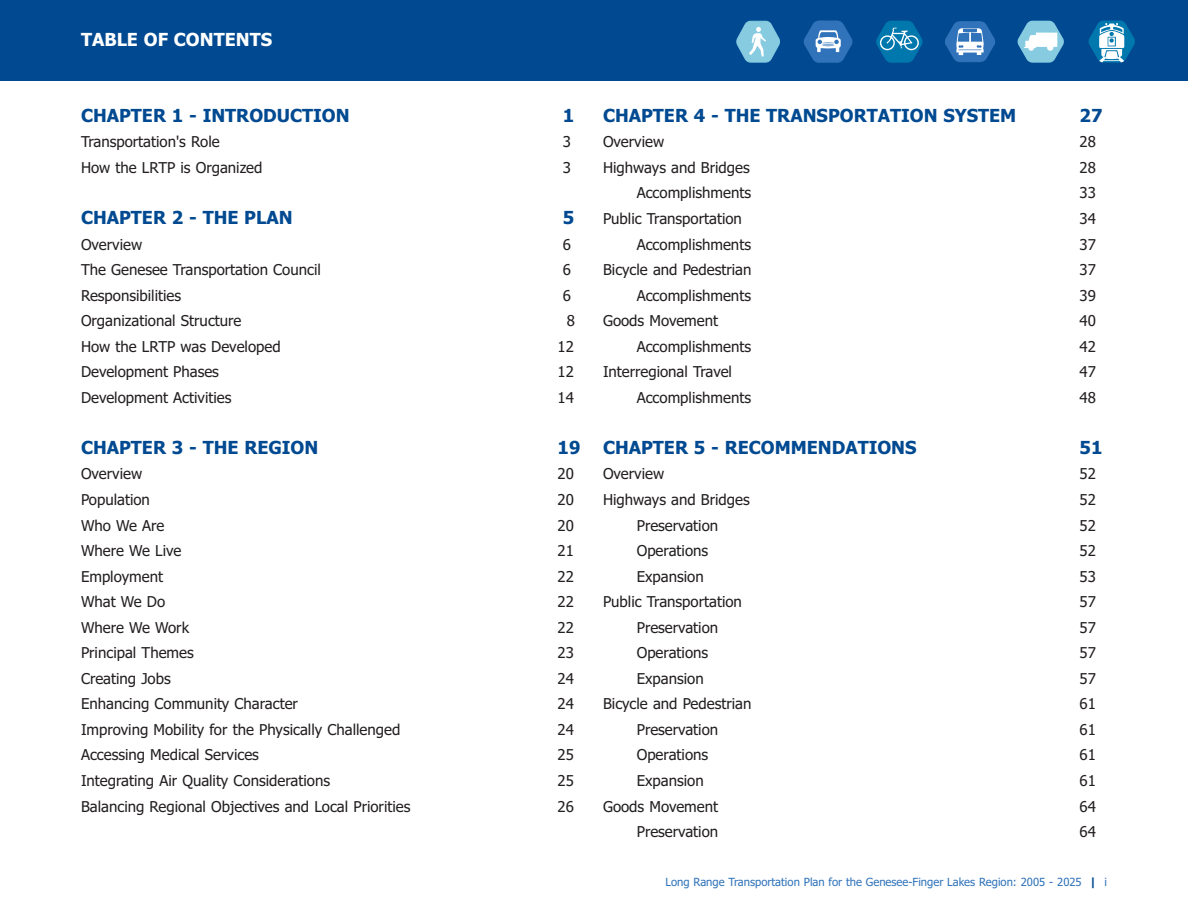
<style>
.page{position:relative;width:1188px;height:918px;background:#fff}
.page>*{position:absolute;margin:0;border:0;box-sizing:border-box;transform-origin:0 0}
.t1{font:700 18px "Tahoma";color:#014a91}
.t2{font:700 18px "Tahoma";color:#fff}
.t3{font:15px "Tahoma";color:#231f20}
.t4{font:11.25px "Tahoma";color:#3073ba}
.s1{font-weight:700;color:#014a91}
</style>
<div class="page">
<div style="left:0;top:0;width:1188px;height:81px;background:#014a91"></div>
<svg style="left:945px;top:21px;width:50px;height:41px"></svg>
<svg style="left:737px;top:21px;width:43px;height:42px"></svg>
<svg style="left:803px;top:21px;width:50px;height:42px"></svg>
<svg style="left:876px;top:21px;width:47px;height:42px"></svg>
<svg style="left:1017px;top:21px;width:47px;height:42px"></svg>
<svg style="left:1088px;top:21px;width:47px;height:42px"></svg>
<p class="t2" style="left:81px;top:29px;width:193px">TABLE OF CONTENTS</p>
<p class="t1" style="left:81px;top:105px;width:270px">CHAPTER 1 - INTRODUCTION</p>
<p class="t1" style="left:563px;top:105px;width:13px">1</p>
<p class="t3" style="left:81px;top:133px;width:140px">Transportation's Role</p>
<p class="t3" style="left:563px;top:133px;width:10px">3</p>
<p class="t3" style="left:81px;top:159px;width:183px">How the LRTP is Organized</p>
<p class="t3" style="left:563px;top:159px;width:10px">3</p>
<p class="t1" style="left:81px;top:207px;width:213px">CHAPTER 2 - THE PLAN</p>
<p class="t1" style="left:563px;top:207px;width:13px">5</p>
<p class="t3" style="left:81px;top:236px;width:63px">Overview</p>
<p class="t3" style="left:563px;top:236px;width:10px">6</p>
<p class="t3" style="left:81px;top:261px;width:241px">The Genesee Transportation Council</p>
<p class="t3" style="left:563px;top:261px;width:10px">6</p>
<p class="t3" style="left:81px;top:287px;width:102px">Responsibilities</p>
<p class="t3" style="left:563px;top:287px;width:10px">6</p>
<p class="t3" style="left:81px;top:312px;width:162px">Organizational Structure</p>
<p class="t3" style="left:567px;top:312px;width:10px">8</p>
<p class="t3" style="left:81px;top:338px;width:201px">How the LRTP was Developed</p>
<p class="t3" style="left:558px;top:338px;width:18px">12</p>
<p class="t3" style="left:81px;top:363px;width:140px">Development Phases</p>
<p class="t3" style="left:558px;top:363px;width:18px">12</p>
<p class="t3" style="left:81px;top:389px;width:152px">Development Activities</p>
<p class="t3" style="left:558px;top:389px;width:18px">14</p>
<p class="t1" style="left:81px;top:437px;width:239px">CHAPTER 3 - THE REGION</p>
<p class="t1" style="left:558px;top:437px;width:24px">19</p>
<p class="t3" style="left:81px;top:465px;width:63px">Overview</p>
<p class="t3" style="left:558px;top:465px;width:18px">20</p>
<p class="t3" style="left:81px;top:491px;width:70px">Population</p>
<p class="t3" style="left:558px;top:491px;width:18px">20</p>
<p class="t3" style="left:81px;top:517px;width:85px">Who We Are</p>
<p class="t3" style="left:558px;top:517px;width:18px">20</p>
<p class="t3" style="left:81px;top:542px;width:102px">Where We Live</p>
<p class="t3" style="left:558px;top:542px;width:18px">21</p>
<p class="t3" style="left:81px;top:568px;width:84px">Employment</p>
<p class="t3" style="left:558px;top:568px;width:18px">22</p>
<p class="t3" style="left:81px;top:593px;width:86px">What We Do</p>
<p class="t3" style="left:558px;top:593px;width:18px">22</p>
<p class="t3" style="left:81px;top:619px;width:110px">Where We Work</p>
<p class="t3" style="left:558px;top:619px;width:18px">22</p>
<p class="t3" style="left:81px;top:644px;width:114px">Principal Themes</p>
<p class="t3" style="left:558px;top:644px;width:18px">23</p>
<p class="t3" style="left:81px;top:670px;width:91px">Creating Jobs</p>
<p class="t3" style="left:558px;top:670px;width:18px">24</p>
<p class="t3" style="left:81px;top:695px;width:219px">Enhancing Community Character</p>
<p class="t3" style="left:558px;top:695px;width:18px">24</p>
<p class="t3" style="left:81px;top:721px;width:321px">Improving Mobility for the Physically Challenged</p>
<p class="t3" style="left:558px;top:721px;width:18px">24</p>
<p class="t3" style="left:81px;top:747px;width:179px">Accessing Medical Services</p>
<p class="t3" style="left:558px;top:747px;width:18px">25</p>
<p class="t3" style="left:81px;top:772px;width:251px">Integrating Air Quality Considerations</p>
<p class="t3" style="left:558px;top:772px;width:18px">25</p>
<p class="t3" style="left:81px;top:798px;width:331px">Balancing Regional Objectives and Local Priorities</p>
<p class="t3" style="left:558px;top:798px;width:18px">26</p>
<p class="t1" style="left:603px;top:105px;width:415px">CHAPTER 4 - THE TRANSPORTATION SYSTEM</p>
<p class="t1" style="left:1080px;top:105px;width:24px">27</p>
<p class="t3" style="left:603px;top:133px;width:63px">Overview</p>
<p class="t3" style="left:1080px;top:133px;width:18px">28</p>
<p class="t3" style="left:603px;top:159px;width:148px">Highways and Bridges</p>
<p class="t3" style="left:1080px;top:159px;width:18px">28</p>
<p class="t3" style="left:637px;top:184px;width:116px">Accomplishments</p>
<p class="t3" style="left:1080px;top:184px;width:18px">33</p>
<p class="t3" style="left:603px;top:210px;width:141px">Public Transportation</p>
<p class="t3" style="left:1080px;top:210px;width:18px">34</p>
<p class="t3" style="left:637px;top:236px;width:116px">Accomplishments</p>
<p class="t3" style="left:1080px;top:236px;width:18px">37</p>
<p class="t3" style="left:603px;top:261px;width:150px">Bicycle and Pedestrian</p>
<p class="t3" style="left:1080px;top:261px;width:18px">37</p>
<p class="t3" style="left:637px;top:287px;width:116px">Accomplishments</p>
<p class="t3" style="left:1080px;top:287px;width:18px">39</p>
<p class="t3" style="left:603px;top:312px;width:117px">Goods Movement</p>
<p class="t3" style="left:1080px;top:312px;width:18px">40</p>
<p class="t3" style="left:637px;top:338px;width:116px">Accomplishments</p>
<p class="t3" style="left:1080px;top:338px;width:18px">42</p>
<p class="t3" style="left:603px;top:363px;width:131px">Interregional Travel</p>
<p class="t3" style="left:1080px;top:363px;width:18px">47</p>
<p class="t3" style="left:637px;top:389px;width:116px">Accomplishments</p>
<p class="t3" style="left:1080px;top:389px;width:18px">48</p>
<p class="t1" style="left:603px;top:437px;width:315px">CHAPTER 5 - RECOMMENDATIONS</p>
<p class="t1" style="left:1080px;top:437px;width:24px">51</p>
<p class="t3" style="left:603px;top:465px;width:63px">Overview</p>
<p class="t3" style="left:1080px;top:465px;width:18px">52</p>
<p class="t3" style="left:603px;top:491px;width:148px">Highways and Bridges</p>
<p class="t3" style="left:1080px;top:491px;width:18px">52</p>
<p class="t3" style="left:637px;top:517px;width:83px">Preservation</p>
<p class="t3" style="left:1080px;top:517px;width:18px">52</p>
<p class="t3" style="left:637px;top:542px;width:73px">Operations</p>
<p class="t3" style="left:1080px;top:542px;width:18px">52</p>
<p class="t3" style="left:637px;top:568px;width:69px">Expansion</p>
<p class="t3" style="left:1080px;top:568px;width:18px">53</p>
<p class="t3" style="left:603px;top:593px;width:141px">Public Transportation</p>
<p class="t3" style="left:1080px;top:593px;width:18px">57</p>
<p class="t3" style="left:637px;top:619px;width:83px">Preservation</p>
<p class="t3" style="left:1080px;top:619px;width:18px">57</p>
<p class="t3" style="left:637px;top:644px;width:73px">Operations</p>
<p class="t3" style="left:1080px;top:644px;width:18px">57</p>
<p class="t3" style="left:637px;top:670px;width:69px">Expansion</p>
<p class="t3" style="left:1080px;top:670px;width:18px">57</p>
<p class="t3" style="left:603px;top:695px;width:150px">Bicycle and Pedestrian</p>
<p class="t3" style="left:1080px;top:695px;width:18px">61</p>
<p class="t3" style="left:637px;top:721px;width:83px">Preservation</p>
<p class="t3" style="left:1080px;top:721px;width:18px">61</p>
<p class="t3" style="left:637px;top:747px;width:73px">Operations</p>
<p class="t3" style="left:1080px;top:747px;width:18px">61</p>
<p class="t3" style="left:637px;top:772px;width:69px">Expansion</p>
<p class="t3" style="left:1080px;top:772px;width:18px">61</p>
<p class="t3" style="left:603px;top:798px;width:117px">Goods Movement</p>
<p class="t3" style="left:1080px;top:798px;width:18px">64</p>
<p class="t3" style="left:637px;top:823px;width:83px">Preservation</p>
<p class="t3" style="left:1080px;top:823px;width:18px">64</p>
<p class="t4" style="left:665px;top:876px;width:443px">Long Range Transportation Plan for the Genesee-Finger Lakes Region: 2005 - 2025 <span class="s1">|</span> i</p>
</div>
